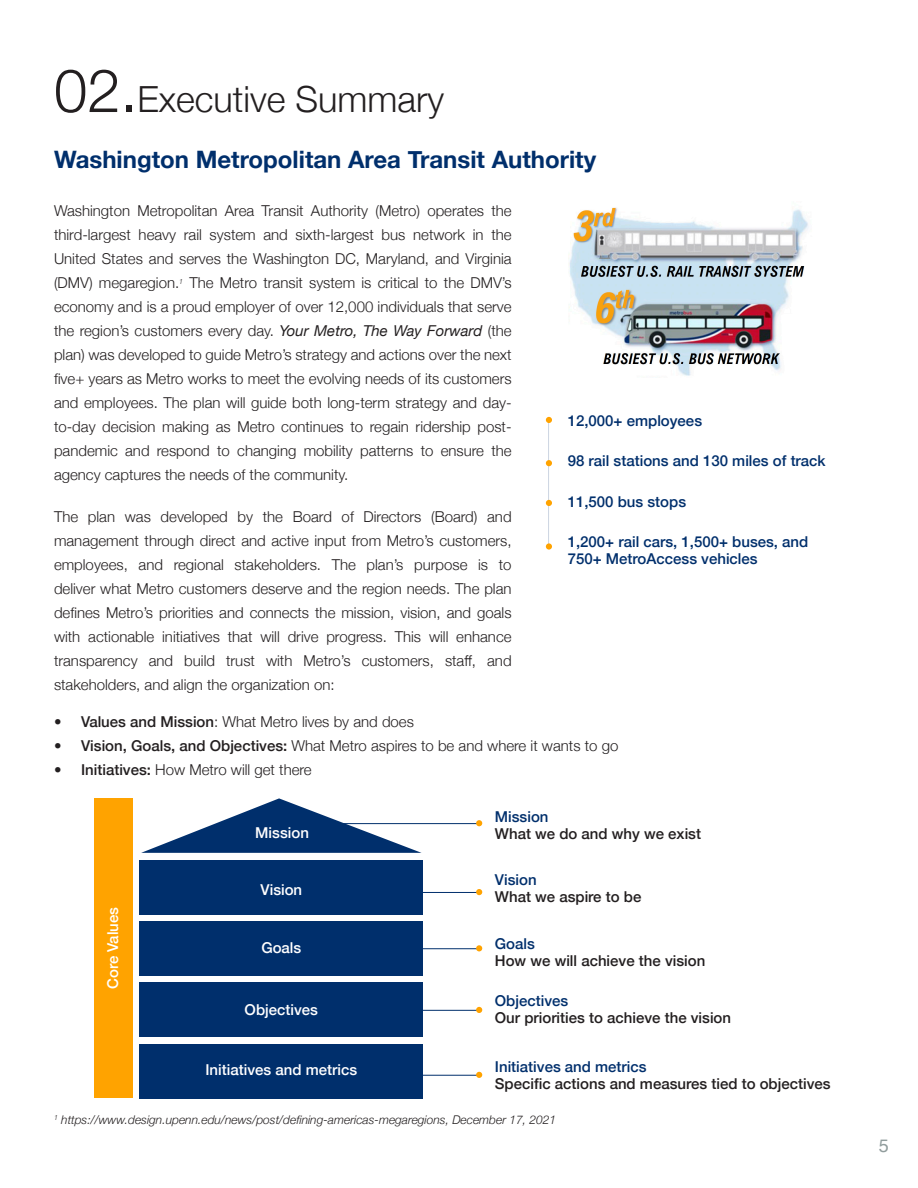
<style>
.page{position:relative;width:918px;height:1188px;background:#fff}
.page>*{position:absolute;margin:0;border:0;box-sizing:border-box;transform-origin:0 0}
.Main_Title{font:300 36px "Helvetica Neue";color:#231f20}
.Subtitle{font:700 24px "Helvetica Neue";color:#002f6c}
.t1{font:18px "Helvetica";color:#919d9d}
.t2{font:300 15px/24px "Helvetica Neue";color:#231f20;text-align:justify}
.t3{font:500 15px "Helvetica Neue";color:#002f6c}
.t4{font:500 15px "Helvetica Neue";color:#231f20}
.t5{font:500 15px "Helvetica Neue";color:#fff}
.Footnote{font:italic 300 12px "Helvetica Neue";color:#231f20}
.s1{font-size:60px}
.s2{font-weight:400;font-style:italic}
.s3{font-weight:500}
</style>
<div class="page">
<hr style="left:548px;top:420px;width:1px;height:127px;background:#ccd5e2">
<svg style="left:546px;top:417px;width:6px;height:6px"></svg>
<svg style="left:546px;top:460px;width:6px;height:6px"></svg>
<div style="left:546px;top:543px;width:6px;height:7px;background:#ffa300;border-radius:50%"></div>
<svg style="left:546px;top:500px;width:6px;height:6px"></svg>
<img style="left:568px;top:207px;width:241px;height:169px">
<hr style="left:323px;top:892px;width:156px;height:1px;background:#002f6c">
<hr style="left:323px;top:948px;width:156px;height:1px;background:#002f6c">
<hr style="left:323px;top:1010px;width:156px;height:1px;background:#002f6c">
<hr style="left:323px;top:1075px;width:156px;height:1px;background:#002f6c">
<hr style="left:323px;top:823px;width:156px;height:1px;background:#002f6c">
<div style="left:140px;top:860px;width:283px;height:54px;background:#002f6c"></div>
<div style="left:94px;top:798px;width:39px;height:300px;background:#ffa300"></div>
<div style="left:140px;top:921px;width:283px;height:55px;background:#002f6c"></div>
<div style="left:140px;top:983px;width:283px;height:54px;background:#002f6c"></div>
<div style="left:140px;top:1044px;width:283px;height:55px;background:#002f6c"></div>
<svg style="left:141px;top:798px;width:281px;height:55px"></svg>
<svg style="left:476px;top:889px;width:6px;height:6px"></svg>
<svg style="left:476px;top:945px;width:6px;height:6px"></svg>
<svg style="left:476px;top:1007px;width:6px;height:6px"></svg>
<svg style="left:476px;top:1072px;width:6px;height:6px"></svg>
<svg style="left:476px;top:820px;width:6px;height:6px"></svg>
<p class="Main_Title" style="left:54px;top:70px;width:392px"><span class="s1">02.</span>Executive Summary</p>
<p class="Subtitle" style="left:54px;top:141px;width:544px">Washington Metropolitan Area Transit Authority</p>
<p class="t2" style="left:54px;top:197px;width:459px">Washington Metropolitan Area Transit Authority (Metro) operates the third-largest heavy rail system and sixth-largest bus network in the United States and serves the Washington DC, Maryland, and Virginia (DMV) megaregion.<sup>1</sup> The Metro transit system is critical to the DMV’s economy and is a proud employer of over 12,000 individuals that serve the region’s customers every day. <span class="s2">Your Metro, The Way Forward</span> (the plan) was developed to guide Metro’s strategy and actions over the next five+ years as Metro works to meet the evolving needs of its customers and employees. The plan will guide both long-term strategy and day&shy;to-day decision making as Metro continues to regain ridership post&shy;pandemic and respond to changing mobility patterns to ensure the agency captures the needs of the community.</p>
<p class="t2" style="left:54px;top:503px;width:459px">The plan was developed by the Board of Directors (Board) and management through direct and active input from Metro’s customers, employees, and regional stakeholders. The plan’s purpose is to deliver what Metro customers deserve and the region needs. The plan defines Metro’s priorities and connects the mission, vision, and goals with actionable initiatives that will drive progress. This will enhance transparency and build trust with Metro’s customers, staff, and stakeholders, and align the organization on:</p>
<p class="t2" style="left:54px;top:709px;width:361px"><span class="s3">• Values and Mission</span>: What Metro lives by and does</p>
<p class="t2" style="left:54px;top:733px;width:566px"><span class="s3">• Vision, Goals, and Objectives:</span> What Metro aspires to be and where it wants to go</p>
<p class="t2" style="left:54px;top:757px;width:259px"><span class="s3">• Initiatives:</span> How Metro will get there</p>
<p class="t3" style="left:568px;top:409px;width:136px">12,000+ employees</p>
<p class="t3" style="left:568px;top:449px;width:259px">98 rail stations and 130 miles of track</p>
<p class="t3" style="left:568px;top:490px;width:120px">11,500 bus stops</p>
<p class="t3" style="left:568px;top:530px;width:242px">1,200+ rail cars, 1,500+ buses, and</p>
<p class="t3" style="left:568px;top:547px;width:191px">750+ MetroAccess vehicles</p>
<p class="t5" style="left:101px;top:989px;width:84px;rotate:-90deg">Core Values</p>
<p class="t5" style="left:255px;top:820px;width:55px">Mission</p>
<p class="t5" style="left:260px;top:878px;width:43px">Vision</p>
<p class="t5" style="left:261px;top:935px;width:42px">Goals</p>
<p class="t5" style="left:245px;top:997px;width:75px">Objectives</p>
<p class="t5" style="left:205px;top:1057px;width:153px">Initiatives and metrics</p>
<p class="t3" style="left:495px;top:805px;width:55px">Mission</p>
<p class="t4" style="left:495px;top:821px;width:208px">What we do and why we exist</p>
<p class="t3" style="left:495px;top:868px;width:43px">Vision</p>
<p class="t4" style="left:495px;top:885px;width:148px">What we aspire to be</p>
<p class="t3" style="left:495px;top:932px;width:42px">Goals</p>
<p class="t4" style="left:495px;top:948px;width:212px">How we will achieve the vision</p>
<p class="t3" style="left:495px;top:989px;width:75px">Objectives</p>
<p class="t4" style="left:495px;top:1006px;width:238px">Our priorities to achieve the vision</p>
<p class="t3" style="left:495px;top:1055px;width:153px">Initiatives and metrics</p>
<p class="t4" style="left:495px;top:1071px;width:337px">Specific actions and measures tied to objectives</p>
<p class="Footnote" style="left:54px;top:1110px;width:504px"><sup>1</sup> https://www.design.upenn.edu/news/post/defining-americas-megaregions, December 17, 2021</p>
<p class="t1" style="left:879px;top:1132px;width:12px">5</p>
</div>
